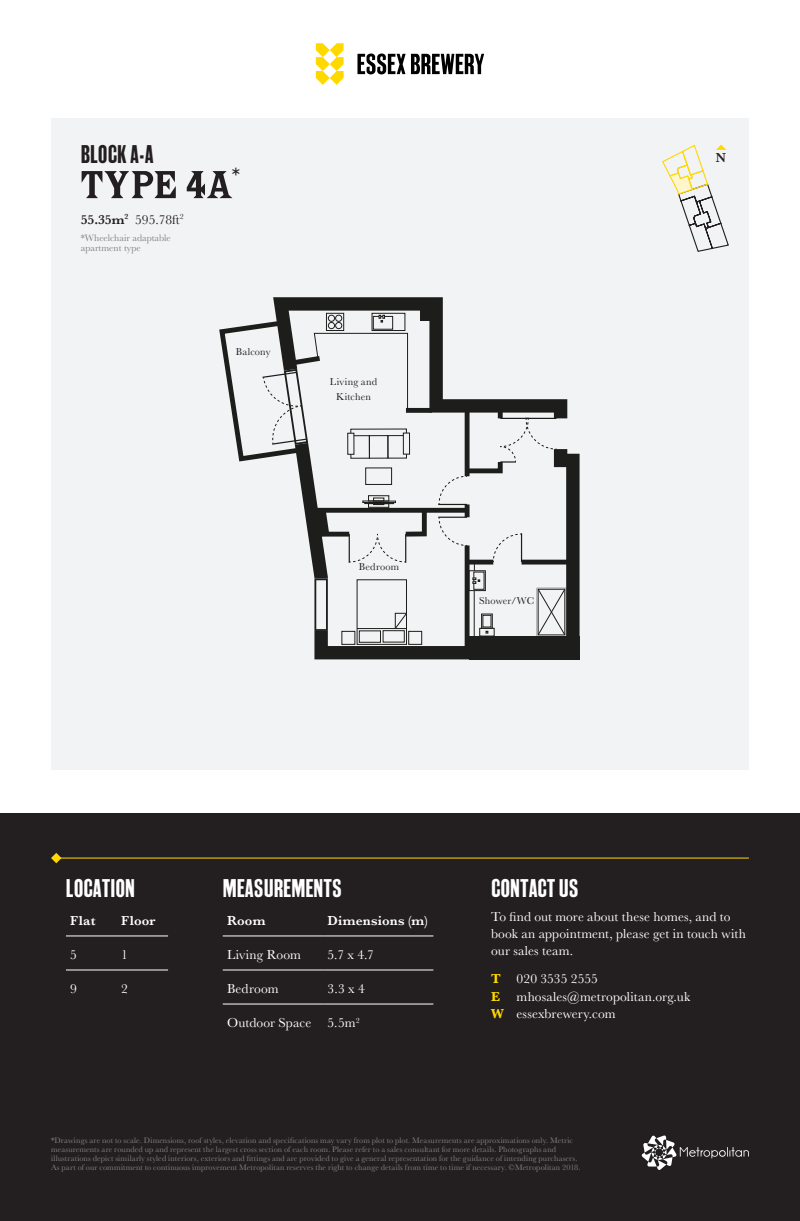
<style>
.page{position:relative;width:800px;height:1221px;background:#fff}
.page>*{position:absolute;margin:0;border:0;box-sizing:border-box;transform-origin:0 0}
.Small_Title{font:700 condensed 50.1px "Latin";letter-spacing:-.015em;color:#231f20}
.t1{font:500 27px "Gothic";color:#fff}
.Sub-Title{font:500 27px "Gothic";color:#231f20}
.Small_Title-2{font:700 condensed 21px "Latin";color:#231f20}
.Body{font:13.5px/17.2px "Baskerville";letter-spacing:.01em;color:#fff}
.Body-2{font:600 13.5px "Baskerville";letter-spacing:.015em;color:#fff}
.t2{font:13.5px "Baskerville";color:#231f20}
.t3{font:600 13.5px "Baskerville";color:#231f20}
.Body-3{font:10.35px/14.9px "Baskerville";letter-spacing:.02em;color:#231f20;text-align:center}
.t4{font:9.75px "Baskerville";color:#808285}
.t5{font:8.25px/9px "Baskerville";letter-spacing:.015em;color:#808285}
.s1{font-weight:600}
.s2{font-weight:700;color:#ffd800}
</style>
<div class="page">
<div style="left:0;top:813px;width:799px;height:407px;background:#231f20"></div>
<svg style="left:641px;top:1135px;width:107px;height:34px"></svg>
<svg style="left:316px;top:43px;width:27px;height:42px"></svg>
<svg style="left:357px;top:53px;width:48px;height:21px"></svg>
<svg style="left:411px;top:54px;width:73px;height:20px"></svg>
<div style="left:51px;top:118px;width:697px;height:652px;background:#f2f3f4"></div>
<svg style="left:51px;top:853px;width:10px;height:10px"></svg>
<hr style="left:53px;top:857px;width:695px;height:1px;background:#ffd800">
<svg style="left:314px;top:449px;width:265px;height:210px;fill:#1d1d1b"></svg>
<div style="left:469px;top:636px;width:110px;height:23px;background:#1d1d1b"></div>
<div style="left:357px;top:579px;width:49px;height:65px;border:1px solid #1d1d1b"></div>
<div style="left:408px;top:631px;width:14px;height:13px;border:1px solid #1d1d1b"></div>
<svg style="left:219px;top:297px;width:348px;height:339px"></svg>
<hr style="left:223px;top:935px;width:100px;height:1px;background:#fff">
<hr style="left:323px;top:935px;width:110px;height:1px;background:#fff">
<hr style="left:223px;top:969px;width:100px;height:1px;background:#fff">
<hr style="left:323px;top:969px;width:110px;height:1px;background:#fff">
<hr style="left:223px;top:1003px;width:100px;height:1px;background:#fff">
<hr style="left:323px;top:1003px;width:110px;height:1px;background:#fff">
<hr style="left:66px;top:935px;width:51px;height:1px;background:#fff">
<hr style="left:117px;top:935px;width:51px;height:1px;background:#fff">
<hr style="left:66px;top:969px;width:51px;height:1px;background:#fff">
<hr style="left:117px;top:969px;width:51px;height:1px;background:#fff">
<svg style="left:662px;top:144px;width:67px;height:108px"></svg>
<p class="Sub-Title" style="left:81px;top:140px;width:74px">BLOCK A-A</p>
<p class="Small_Title" style="left:81px;top:160px;width:154px">TYPE 4A</p>
<p class="Small_Title-2" style="left:231px;top:163px;width:10px">*</p>
<p class="t2" style="left:81px;top:211px;width:104px"><span class="s1">55.35m</span><sup>2</sup> 595.78ft<sup>2</sup></p>
<p class="t4" style="left:81px;top:231px;width:91px">*Wheelchair adaptable</p>
<p class="t4" style="left:81px;top:241px;width:61px">apartment type</p>
<p class="Body-3" style="left:236px;top:344px;width:36px">Balcony</p>
<p class="Body-3" style="left:330px;top:375px;width:49px">Living and<br>Kitchen</p>
<p class="Body-3" style="left:359px;top:560px;width:42px">Bedroom</p>
<p class="Body-3" style="left:479px;top:593px;width:56px">Shower/WC</p>
<h3 class="t3" style="left:715px;top:148px;width:12px">N</h3>
<h2 class="t1" style="left:66px;top:875px;width:71px">LOCATION</h2>
<h2 class="t1" style="left:223px;top:875px;width:120px">MEASUREMENTS</h2>
<p class="Body-2" style="left:70px;top:911px;width:27px">Flat</p>
<p class="Body-2" style="left:121px;top:911px;width:36px">Floor</p>
<p class="Body" style="left:70px;top:946px;width:8px">5</p>
<p class="Body" style="left:121px;top:946px;width:8px">1</p>
<p class="Body" style="left:70px;top:980px;width:8px">9</p>
<p class="Body" style="left:121px;top:980px;width:8px">2</p>
<p class="Body-2" style="left:227px;top:911px;width:40px">Room</p>
<p class="Body-2" style="left:327px;top:911px;width:102px">Dimensions (m)</p>
<p class="Body" style="left:227px;top:946px;width:76px">Living Room</p>
<p class="Body" style="left:327px;top:946px;width:48px">5.7 x 4.7</p>
<p class="Body" style="left:227px;top:980px;width:53px">Bedroom</p>
<p class="Body" style="left:327px;top:980px;width:39px">3.3 x 4</p>
<p class="Body" style="left:227px;top:1014px;width:86px">Outdoor Space</p>
<p class="Body" style="left:327px;top:1014px;width:34px">5.5m<sup>2</sup></p>
<h2 class="t1" style="left:491px;top:875px;width:89px">CONTACT US</h2>
<h3 class="Body" style="left:491px;top:908px;width:256px">To find out more about these homes, and to book an appointment, please get in touch with our sales team.</h3>
<h3 class="Body" style="left:491px;top:970px;width:201px"><span class="s2">T</span> 020 3535 2555<br><span class="s2">E</span> mhosales@metropolitan.org.uk<br><span class="s2">W</span> essexbrewery.com</h3>
<p class="t5" style="left:51px;top:1135px;width:531px">*Drawings are not to scale. Dimensions, roof styles, elevation and specifications may vary from plot to plot. Measurements are approximations only. Metric measurements are rounded up and represent the largest cross section of each room. Please refer to a sales consultant for more details. Photographs and illustrations depict similarly styled interiors, exteriors and fittings and are provided to give a general representation for the guidance of intending purchasers.<br>As part of our commitment to continuous improvement Metropolitan reserves the right to change details from time to time if necessary. ©Metropolitan 2018.</p>
</div>
